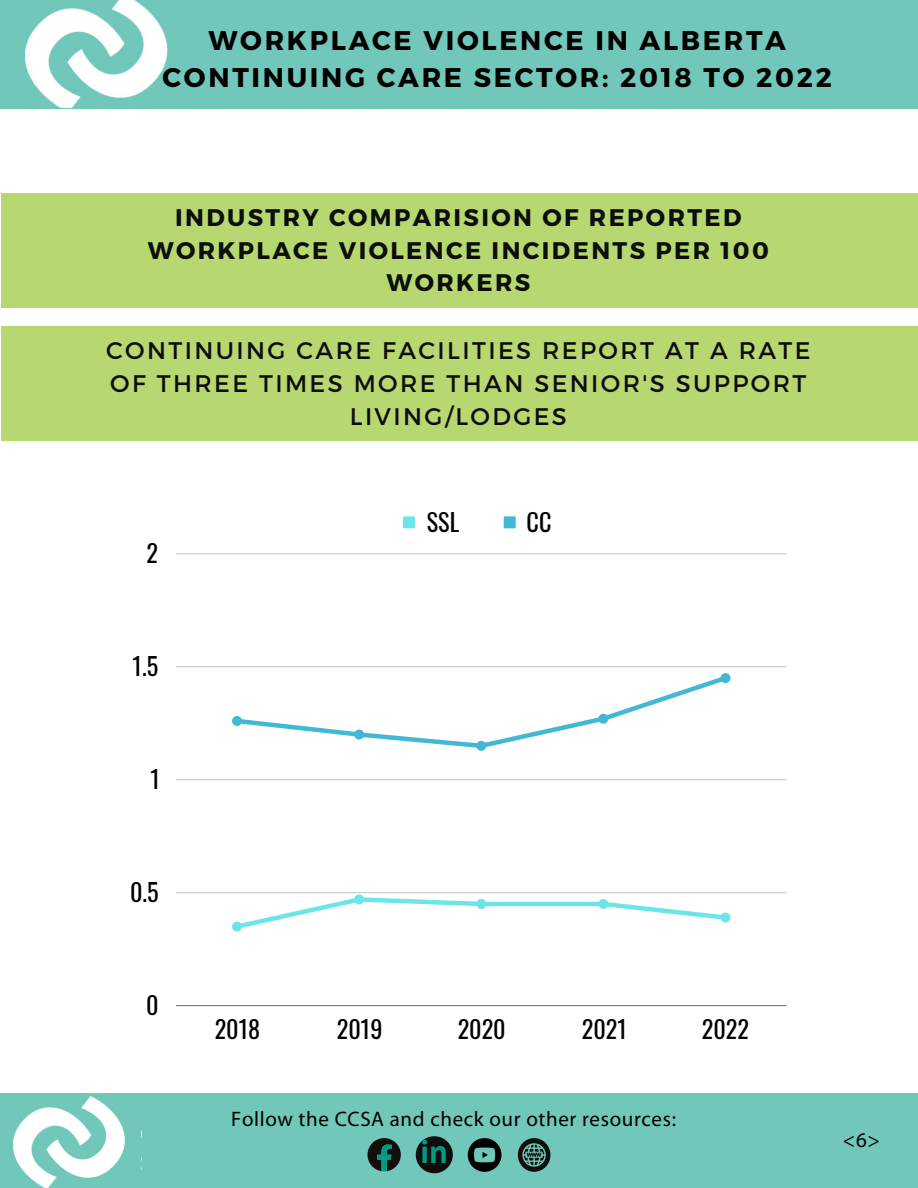
<style>
.page{position:relative;width:918px;height:1188px;background:#fff}
.page>*{position:absolute;margin:0;border:0;box-sizing:border-box;transform-origin:0 0}
.t1{font:700 35.1px "Calibri";color:#009b84}
.t2{font:700 27px/37.2px "Montserrat";letter-spacing:.1em;color:#000;text-align:center}
.t3{font:24.15px "Oswald";color:#000}
.t4{font:24px/32.7px "Montserrat";letter-spacing:.1em;color:#0c0e0c;text-align:center}
.t5{font:700 24px/32.7px "Montserrat";letter-spacing:.1em;color:#0c0e0c;text-align:center}
.t6{font:21px "Myriad Pro";letter-spacing:.03em;color:#000}
</style>
<div class="page">
<div style="left:1px;top:193px;width:917px;height:115px;background:#b7d871"></div>
<div style="left:0;top:0;width:918px;height:109px;background:#71c7ba"></div>
<img style="left:26px;top:0;width:142px;height:108px">
<svg style="left:403px;top:516px;width:12px;height:12px"></svg>
<svg style="left:504px;top:516px;width:12px;height:12px"></svg>
<hr style="left:176px;top:892px;width:611px;height:1px;background:#000">
<hr style="left:176px;top:779px;width:611px;height:1px;background:#000">
<hr style="left:176px;top:666px;width:611px;height:1px;background:#000">
<hr style="left:176px;top:553px;width:611px;height:1px;background:#000">
<hr style="left:176px;top:1005px;width:611px;height:1px;background:#000">
<hr style="left:481px;top:902px;width:122px;height:4px;background:#6ce5e8">
<svg style="left:232px;top:894px;width:254px;height:38px"></svg>
<svg style="left:598px;top:899px;width:132px;height:24px"></svg>
<svg style="left:232px;top:673px;width:499px;height:78px"></svg>
<div style="left:1px;top:327px;width:917px;height:114px;background:#b7d871"></div>
<div style="left:0;top:1093px;width:918px;height:95px;background:#71c7ba"></div>
<svg style="left:368px;top:1138px;width:33px;height:33px"></svg>
<svg style="left:468px;top:1138px;width:33px;height:34px"></svg>
<svg style="left:518px;top:1138px;width:32px;height:34px"></svg>
<img style="left:13px;top:1096px;width:129px;height:92px">
<svg style="left:416px;top:1136px;width:37px;height:37px"></svg>
<p class="t2" style="left:163px;top:20px;width:671px">WORKPLACE VIOLENCE IN ALBERTA<br>CONTINUING CARE SECTOR: 2018 TO 2022</p>
<p class="t5" style="left:148px;top:200px;width:623px">INDUSTRY COMPARISION OF REPORTED<br>WORKPLACE VIOLENCE INCIDENTS PER 100<br>WORKERS</p>
<p class="t4" style="left:106px;top:333px;width:706px">CONTINUING CARE FACILITIES REPORT AT A RATE<br>OF THREE TIMES MORE THAN SENIOR'S SUPPORT<br>LIVING/LODGES</p>
<p class="t3" style="left:147px;top:534px;width:13px">2</p>
<p class="t3" style="left:427px;top:503px;width:34px">SSL</p>
<p class="t3" style="left:527px;top:503px;width:26px">CC</p>
<p class="t3" style="left:133px;top:647px;width:27px">1.5</p>
<p class="t3" style="left:151px;top:760px;width:11px">1</p>
<p class="t3" style="left:130px;top:873px;width:30px">0.5</p>
<p class="t3" style="left:146px;top:986px;width:14px">0</p>
<p class="t3" style="left:215px;top:1010px;width:47px">2018</p>
<p class="t3" style="left:337px;top:1010px;width:47px">2019</p>
<p class="t3" style="left:458px;top:1010px;width:50px">2020</p>
<p class="t3" style="left:582px;top:1010px;width:47px">2021</p>
<p class="t3" style="left:702px;top:1010px;width:49px">2022</p>
<p class="t6" style="left:231px;top:1110px;width:446px">Follow the CCSA and check our other resources:</p>
<h1 class="t1" style="left:421px;top:1137px;width:29px">in</h1>
<p class="t6" style="left:843px;top:1131px;width:39px">&lt;6&gt;</p>
</div>
